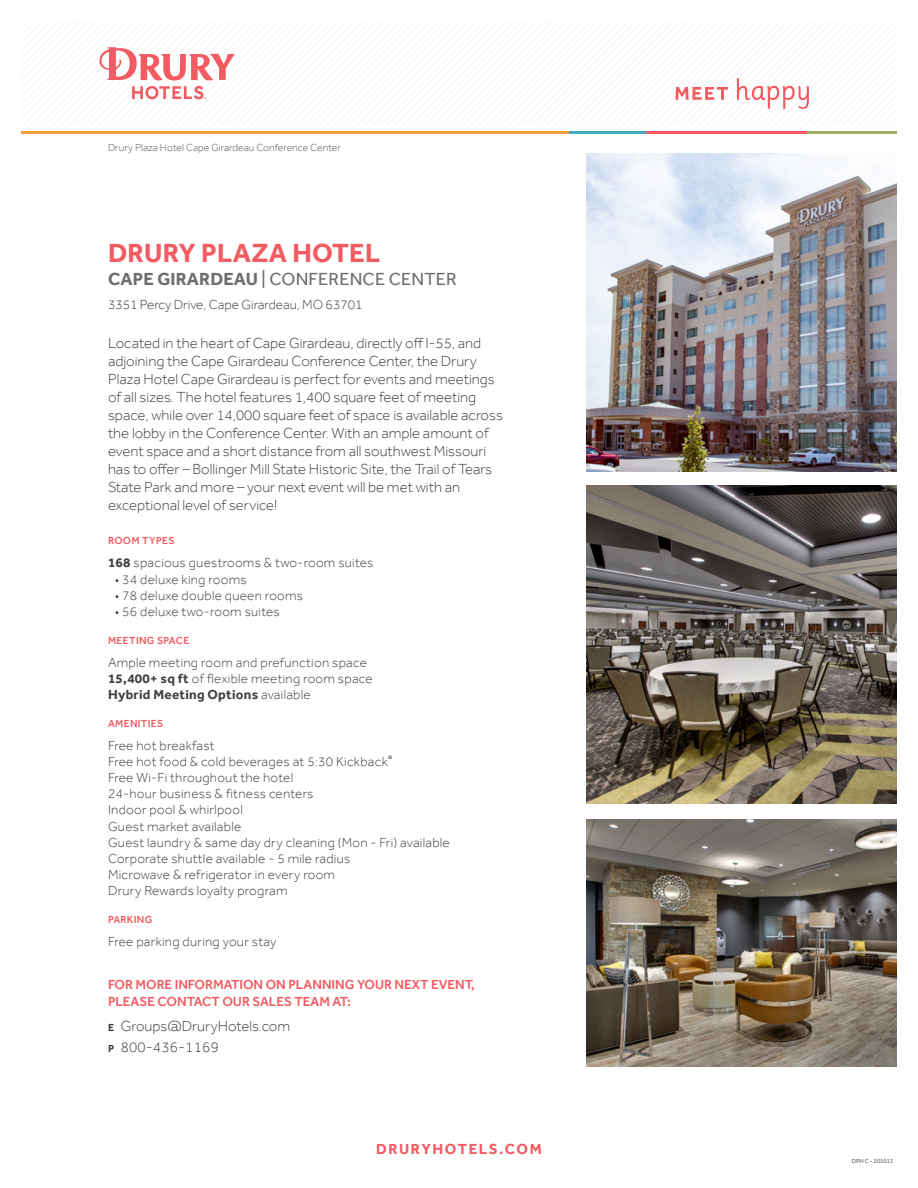
<style>
.page{position:relative;width:918px;height:1188px;background:#fff}
.page>*{position:absolute;margin:0;border:0;box-sizing:border-box;transform-origin:0 0}
.t1{font:700 27px "Effra";letter-spacing:.01em;color:#f15b61}
.t2{font:18px "Effra";letter-spacing:.01em;color:#6d6e71}
.t3{font:300 15px/18px "Effra";color:#414042}
.t4{font:700 15px "Effra";letter-spacing:.1em;color:#f15b61}
.t5{font:300 13.5px/16.2px "Effra";letter-spacing:.02em;color:#414042}
.t6{font:500 13.5px/16.2px "Effra";color:#f15b61}
.t7{font:300 13.5px "Effra";color:#414042}
.t8{font:300 10.5px "Effra";color:#58595b}
.t9{font:500 10.5px "Effra";letter-spacing:.03em;color:#f15b61}
.t10{font:6px "Effra";color:#58595b}
.s1{font-weight:700}
.s2{font-weight:700;font-size:10.5px}
</style>
<div class="page">
<hr style="left:22px;top:132px;width:547px;height:2px;background:#f99d3e">
<hr style="left:569px;top:132px;width:77px;height:2px;background:#43a8c3">
<hr style="left:646px;top:132px;width:161px;height:2px;background:#f15b61">
<hr style="left:807px;top:132px;width:89px;height:2px;background:#9eaf64">
<svg style="left:99px;top:47px;width:135px;height:52px"></svg>
<svg style="left:675px;top:78px;width:134px;height:31px"></svg>
<img style="left:586px;top:153px;width:310px;height:318px">
<img style="left:586px;top:485px;width:310px;height:318px">
<img style="left:586px;top:819px;width:310px;height:247px">
<p class="t8" style="left:108px;top:142px;width:234px">Drury Plaza Hotel Cape Girardeau Conference Center</p>
<h1 class="t1" style="left:108px;top:237px;width:274px">DRURY PLAZA HOTEL</h1>
<h2 class="t2" style="left:108px;top:268px;width:350px"><span class="s1">CAPE GIRARDEAU</span> | CONFERENCE CENTER</h2>
<p class="t7" style="left:108px;top:296px;width:256px">3351 Percy Drive, Cape Girardeau, MO 63701</p>
<p class="t3" style="left:108px;top:334px;width:396px">Located in the heart of Cape Girardeau, directly off I-55, and adjoining the Cape Girardeau Conference Center, the Drury Plaza Hotel Cape Girardeau is perfect for events and meetings of all sizes. The hotel features 1,400 square feet of meeting space, while over 14,000 square feet of space is available across the lobby in the Conference Center. With an ample amount of event space and a short distance from all southwest Missouri has to offer – Bollinger Mill State Historic Site, the Trail of Tears State Park and more – your next event will be met with an exceptional level of service!</p>
<p class="t9" style="left:108px;top:535px;width:68px">ROOM TYPES</p>
<p class="t5" style="left:108px;top:555px;width:267px"><span class="s1">168</span> spacious guestrooms &amp; two-room suites</p>
<p class="t5" style="left:115px;top:571px;width:133px">• 34 deluxe king rooms</p>
<p class="t5" style="left:115px;top:587px;width:190px">• 78 deluxe double queen rooms</p>
<p class="t5" style="left:115px;top:603px;width:167px">• 56 deluxe two-room suites</p>
<p class="t9" style="left:108px;top:634px;width:83px">MEETING SPACE</p>
<p class="t5" style="left:108px;top:654px;width:266px">Ample meeting room and prefunction space<br><span class="s1">15,400+ sq ft</span> of flexible meeting room space<br><span class="s1">Hybrid Meeting Options</span> available</p>
<p class="t9" style="left:108px;top:717px;width:57px">AMENITIES</p>
<p class="t5" style="left:108px;top:737px;width:343px">Free hot breakfast<br>Free hot food &amp; cold beverages at 5:30 Kickback<sup>®<br></sup>Free Wi-Fi throughout the hotel<br>24-hour business &amp; fitness centers<br>Indoor pool &amp; whirlpool<br>Guest market available<br>Guest laundry &amp; same day dry cleaning (Mon - Fri) available Corporate shuttle available - 5 mile radius<br>Microwave &amp; refrigerator in every room<br>Drury Rewards loyalty program</p>
<p class="t9" style="left:108px;top:913px;width:46px">PARKING</p>
<p class="t5" style="left:108px;top:933px;width:170px">Free parking during your stay</p>
<p class="t6" style="left:108px;top:977px;width:368px">FOR MORE INFORMATION ON PLANNING YOUR NEXT EVENT,<br>PLEASE CONTACT OUR SALES TEAM AT:</p>
<p class="t3" style="left:108px;top:1015px;width:184px;line-height:21px"><span class="s2">E</span> Groups@DruryHotels.com<br><span class="s2">P</span> 800-436-1169</p>
<p class="t4" style="left:376px;top:1140px;width:167px">DRURYHOTELS.COM</p>
<p class="t10" style="left:852px;top:1157px;width:43px">DPH C - 201013</p>
</div>
